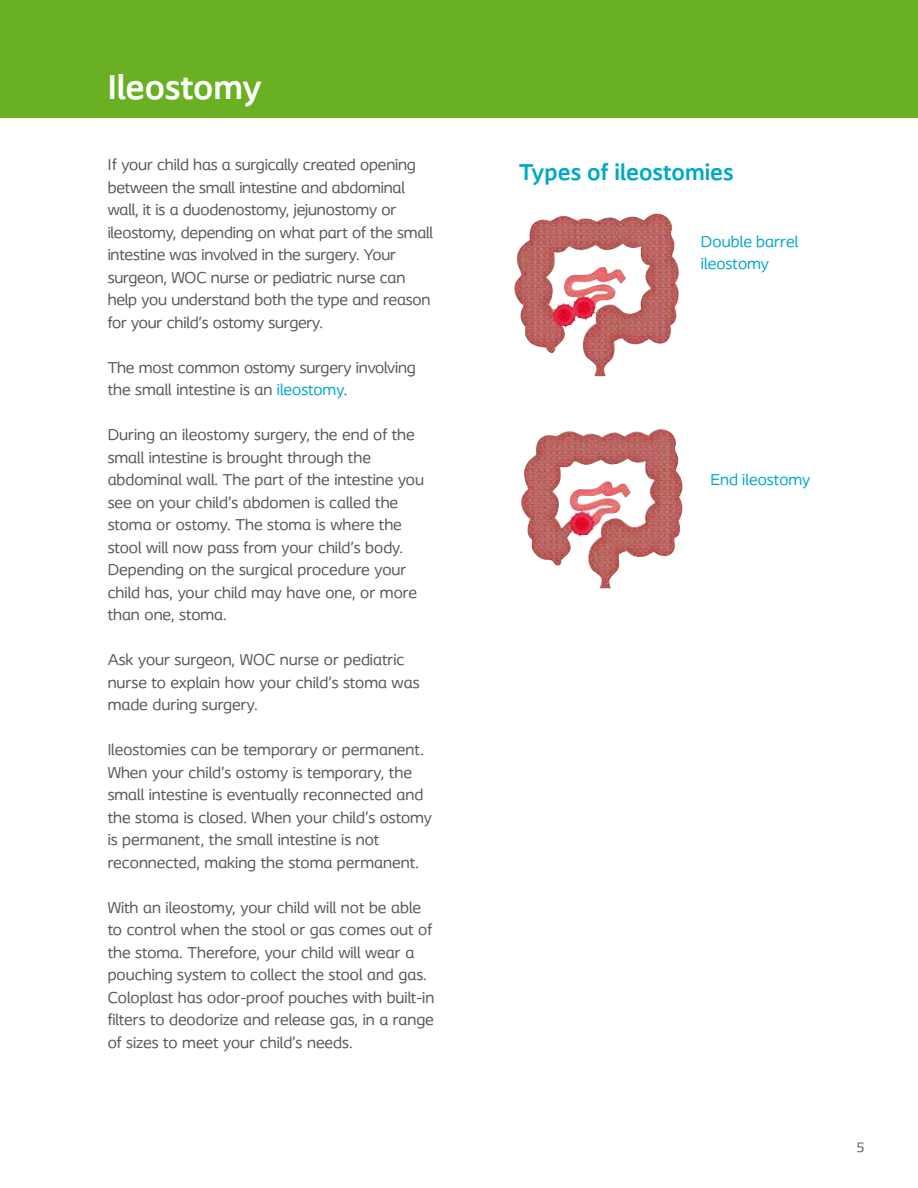
<style>
.page{position:relative;width:918px;height:1188px;background:#fff}
.page>*{position:absolute;margin:0;border:0;box-sizing:border-box;transform-origin:0 0}
.t1{font:700 36px "Coloplast";color:#fff}
.t2{font:700 24px "Coloplast";color:#00a9c8}
.t3{font:16.5px/22.5px "Coloplast";color:#58585a}
.t4{font:16.5px/22.5px "Coloplast";letter-spacing:.005em;color:#00a9c8}
.t5{font:14.25px "Coloplast";color:#58585a}
.s1{color:#00a9c8}
</style>
<div class="page">
<div style="left:0;top:0;width:918px;height:118px;background:#6ab023"></div>
<img style="left:514px;top:214px;width:165px;height:162px">
<img style="left:521px;top:429px;width:162px;height:159px">
<h1 class="t1" style="left:108px;top:65px;width:156px">Ileostomy</h1>
<p class="t3" style="left:108px;top:153px;width:327px">If your child has a surgically created opening between the small intestine and abdominal wall, it is a duodenostomy, jejunostomy or ileostomy, depending on what part of the small intestine was involved in the surgery. Your surgeon, WOC nurse or pediatric nurse can help you understand both the type and reason for your child’s ostomy surgery.</p>
<p class="t3" style="left:108px;top:356px;width:310px">The most common ostomy surgery involving the small intestine is an <span class="s1">ileostomy</span>.</p>
<p class="t3" style="left:108px;top:423px;width:318px">During an ileostomy surgery, the end of the small intestine is brought through the abdominal wall. The part of the intestine you see on your child’s abdomen is called the stoma or ostomy. The stoma is where the stool will now pass from your child’s body.<br>Depending on the surgical procedure your child has, your child may have one, or more than one, stoma.</p>
<p class="t3" style="left:108px;top:648px;width:313px">Ask your surgeon, WOC nurse or pediatric nurse to explain how your child’s stoma was made during surgery.</p>
<p class="t3" style="left:108px;top:738px;width:326px">Ileostomies can be temporary or permanent.<br>When your child’s ostomy is temporary, the small intestine is eventually reconnected and the stoma is closed. When your child’s ostomy is permanent, the small intestine is not reconnected, making the stoma permanent.</p>
<p class="t3" style="left:108px;top:896px;width:328px">With an ileostomy, your child will not be able to control when the stool or gas comes out of the stoma. Therefore, your child will wear a pouching system to collect the stool and gas.<br>Coloplast has odor-proof pouches with built-in filters to deodorize and release gas, in a range of sizes to meet your child’s needs.</p>
<h2 class="t2" style="left:519px;top:157px;width:216px">Types of ileostomies</h2>
<p class="t4" style="left:701px;top:230px;width:99px">Double barrel ileostomy</p>
<p class="t4" style="left:710px;top:468px;width:101px">End ileostomy</p>
<p class="t5" style="left:857px;top:1139px;width:10px">5</p>
</div>
